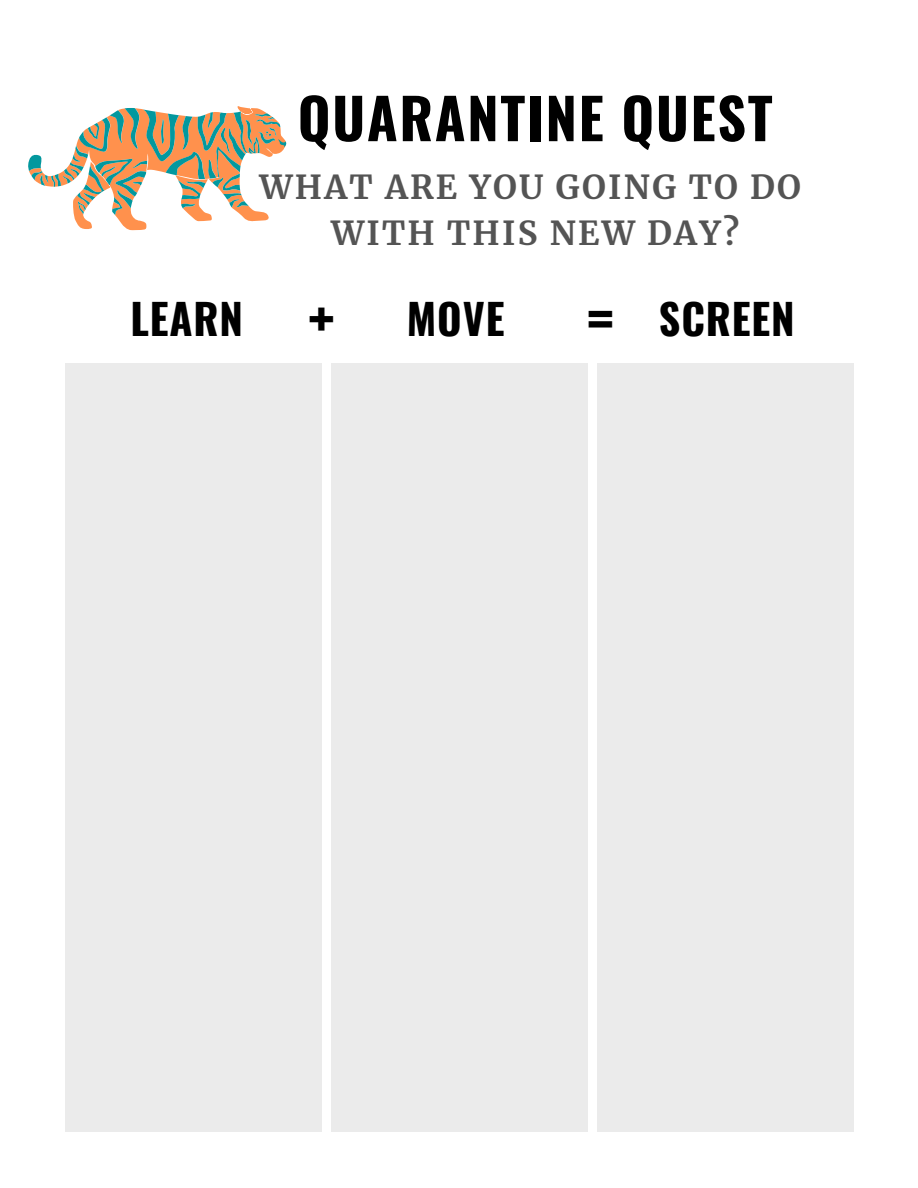
<style>
.page{position:relative;width:918px;height:1188px;background:#fff}
.page>*{position:absolute;margin:0;border:0;box-sizing:border-box;transform-origin:0 0}
.t1{font:700 56.1px "Oswald";letter-spacing:.03em;color:#000}
.t2{font:800 47.25px "Open Sans";color:#000}
.t3{font:700 42px "Oswald";letter-spacing:.02em;color:#000}
.t4{font:700 32.7px/45.5px "Merriweather";letter-spacing:.07em;color:#545454;text-align:center}
.s1{font-family:"Open Sans";font-weight:800;font-size:47.25px}
</style>
<div class="page">
<div style="left:65px;top:363px;width:257px;height:769px;background:#ebebeb"></div>
<div style="left:331px;top:363px;width:256px;height:769px;background:#ebebeb"></div>
<div style="left:597px;top:363px;width:257px;height:769px;background:#ebebeb"></div>
<svg style="left:28px;top:106px;width:259px;height:125px"></svg>
<h1 class="t1" style="left:298px;top:74px;width:476px">QUARANTINE QUEST</h1>
<p class="t4" style="left:259px;top:165px;width:543px">WHAT ARE YOU GOING TO DO<br>WITH THIS NEW DAY?</p>
<p class="t3" style="left:130px;top:286px;width:114px">LEARN</p>
<h2 class="t2" style="left:308px;top:285px;width:28px">+</h2>
<p class="t3" style="left:407px;top:286px;width:99px">MOVE</p>
<p class="t3" style="left:587px;top:286px;width:209px"><span class="s1">=</span> SCREEN</p>
</div>
